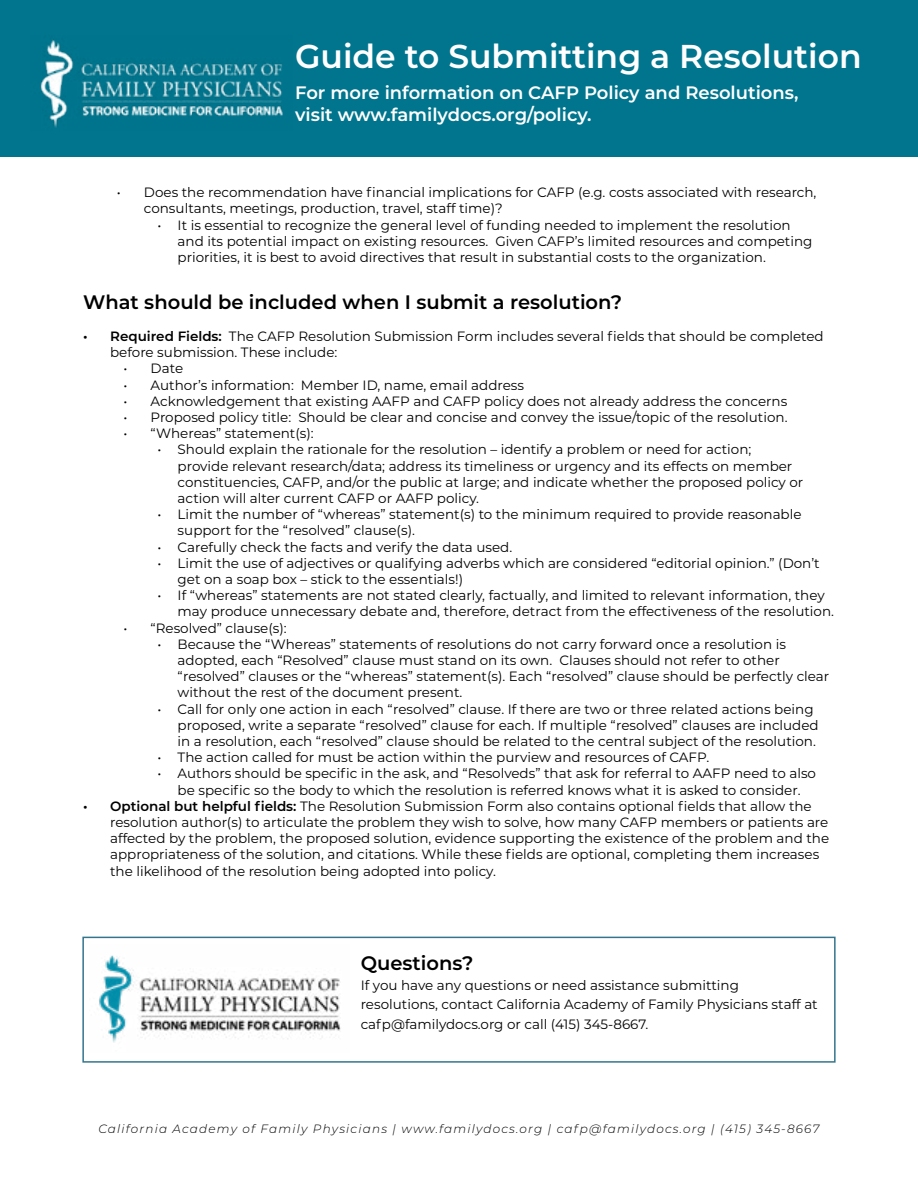
<style>
.page{position:relative;width:918px;height:1188px;background:#fff}
.page>*{position:absolute;margin:0;border:0;box-sizing:border-box;transform-origin:0 0}
.t1{font:600 33px "Montserrat";color:#fff}
.t2{font:600 19.5px "Montserrat";color:#000}
.t3{font:600 18px/21.6px "Montserrat";color:#fff}
.t4{font:13.5px/16.2px "Montserrat";color:#000}
.t5{font:italic 300 12px "Montserrat";letter-spacing:.1em;color:#000}
.s1{font-weight:600}
</style>
<div class="page">
<div style="left:0;top:0;width:918px;height:157px;background:#00758d"></div>
<img style="left:40px;top:39px;width:243px;height:89px">
<div style="left:82px;top:937px;width:754px;height:126px;border:2px solid #33758c"></div>
<img style="left:99px;top:955px;width:242px;height:88px">
<h1 class="t1" style="left:295px;top:33px;width:568px">Guide to Submitting a Resolution</h1>
<h3 class="t3" style="left:295px;top:81px;width:505px">For more information on CAFP Policy and Resolutions, visit www.familydocs.org/policy.</h3>
<p class="t4" style="left:144px;top:184px;width:674px;text-indent:-27px">• Does the recommendation have financial implications for CAFP (e.g. costs associated with research, consultants, meetings, production, travel, staff time)?</p>
<p class="t4" style="left:178px;top:216px;width:636px;text-indent:-20px">• It is essential to recognize the general level of funding needed to implement the resolution and its potential impact on existing resources. Given CAFP’s limited resources and competing priorities, it is best to avoid directives that result in substantial costs to the organization.</p>
<h2 class="t2" style="left:83px;top:288px;width:540px">What should be included when I submit a resolution?</h2>
<p class="t4" style="left:110px;top:328px;width:715px;text-indent:-27px"><span class="s1">• Required Fields:</span> The CAFP Resolution Submission Form includes several fields that should be completed before submission. These include:</p>
<p class="t4" style="left:124px;top:360px;width:61px">• Date</p>
<p class="t4" style="left:124px;top:376px;width:402px">• Author’s information: Member ID, name, email address</p>
<p class="t4" style="left:124px;top:392px;width:665px">• Acknowledgement that existing AAFP and CAFP policy does not already address the concerns</p>
<p class="t4" style="left:124px;top:409px;width:665px">• Proposed policy title: Should be clear and concise and convey the issue/topic of the resolution.</p>
<p class="t4" style="left:124px;top:425px;width:192px">• “Whereas” statement(s):</p>
<p class="t4" style="left:178px;top:441px;width:627px;text-indent:-20px">• Should explain the rationale for the resolution – identify a problem or need for action; provide relevant research/data; address its timeliness or urgency and its effects on member constituencies, CAFP, and/or the public at large; and indicate whether the proposed policy or action will alter current CAFP or AAFP policy.</p>
<p class="t4" style="left:178px;top:506px;width:625px;text-indent:-20px">• Limit the number of “whereas” statement(s) to the minimum required to provide reasonable support for the “resolved” clause(s).</p>
<p class="t4" style="left:157px;top:538px;width:356px">• Carefully check the facts and verify the data used.</p>
<p class="t4" style="left:178px;top:554px;width:644px;text-indent:-20px">• Limit the use of adjectives or qualifying adverbs which are considered “editorial opinion.” (Don’t get on a soap box – stick to the essentials!)</p>
<p class="t4" style="left:178px;top:587px;width:658px;text-indent:-20px">• If “whereas” statements are not stated clearly, factually, and limited to relevant information, they may produce unnecessary debate and, therefore, detract from the effectiveness of the resolution.</p>
<p class="t4" style="left:124px;top:619px;width:165px">• “Resolved” clause(s):</p>
<p class="t4" style="left:178px;top:635px;width:653px;text-indent:-20px">• Because the “Whereas” statements of resolutions do not carry forward once a resolution is adopted, each “Resolved” clause must stand on its own. Clauses should not refer to other “resolved” clauses or the “whereas” statement(s). Each “resolved” clause should be perfectly clear without the rest of the document present.</p>
<p class="t4" style="left:178px;top:700px;width:643px;text-indent:-20px">• Call for only one action in each “resolved” clause. If there are two or three related actions being proposed, write a separate “resolved” clause for each. If multiple “resolved” clauses are included in a resolution, each “resolved” clause should be related to the central subject of the resolution.</p>
<p class="t4" style="left:157px;top:749px;width:553px">• The action called for must be action within the purview and resources of CAFP.</p>
<p class="t4" style="left:157px;top:765px;width:660px;text-align:center">• Authors should be specific in the ask, and “Resolveds” that ask for referral to AAFP need to also be specific so the body to which the resolution is referred knows what it is asked to consider.</p>
<p class="t4" style="left:110px;top:797px;width:721px;text-indent:-27px"><span class="s1">• Optional but helpful fields:</span> The Resolution Submission Form also contains optional fields that allow the resolution author(s) to articulate the problem they wish to solve, how many CAFP members or patients are affected by the problem, the proposed solution, evidence supporting the existence of the problem and the appropriateness of the solution, and citations. While these fields are optional, completing them increases the likelihood of the resolution being adopted into policy.</p>
<h2 class="t2" style="left:361px;top:949px;width:114px">Questions?</h2>
<p class="t4" style="left:361px;top:975px;width:459px;line-height:19.5px">If you have any questions or need assistance submitting resolutions, contact California Academy of Family Physicians staff at cafp@familydocs.org or call (415) 345-8667.</p>
<p class="t5" style="left:98px;top:1120px;width:723px">California Academy of Family Physicians | www.familydocs.org | cafp@familydocs.org | (415) 345-8667</p>
</div>
